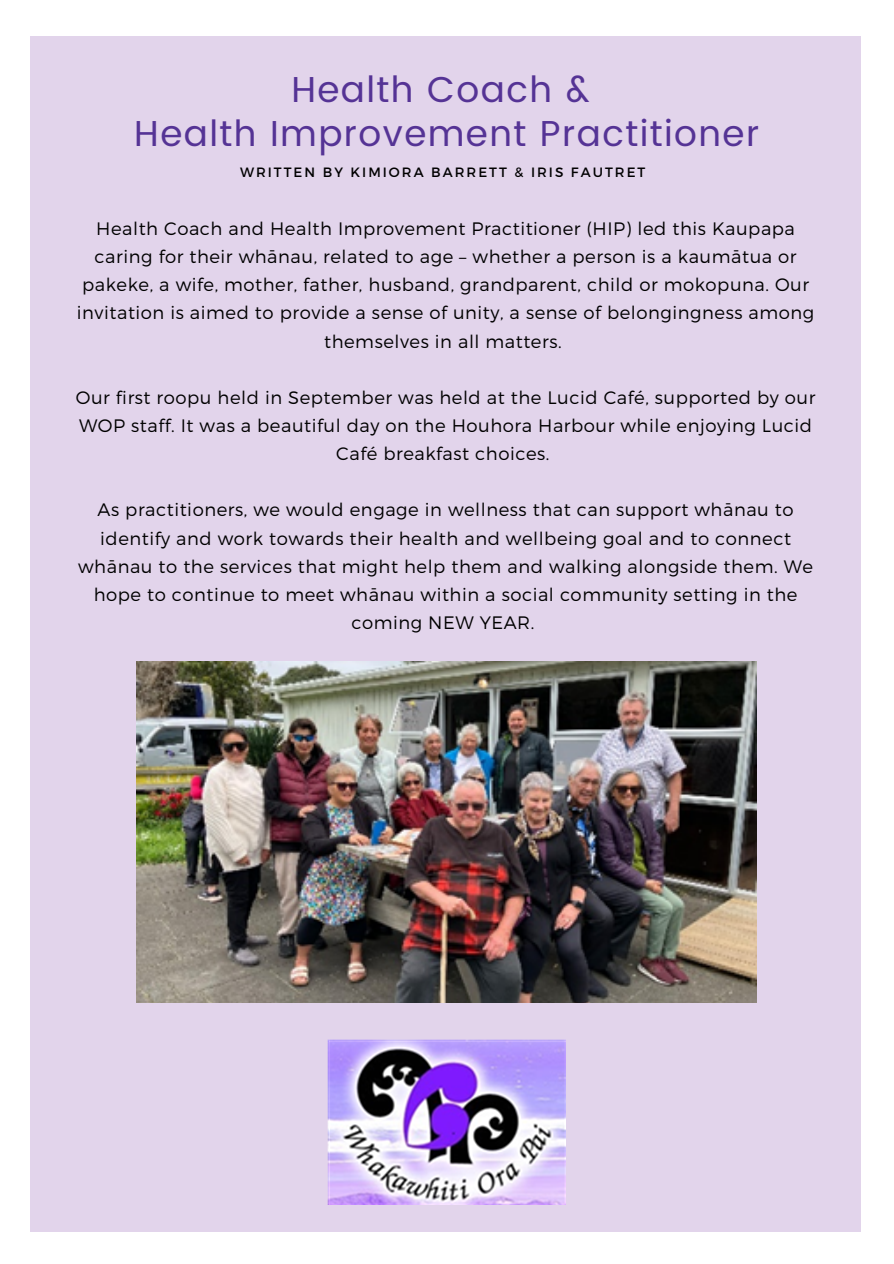
<style>
.page{position:relative;width:894px;height:1264px;background:#fff}
.page>*{position:absolute;margin:0;border:0;box-sizing:border-box;transform-origin:0 0}
.t1{font:36px/43.8px "Poppins";letter-spacing:.04em;color:#553395;text-align:center}
.t2{font:300 18px/28.2px "Montserrat";letter-spacing:.03em;color:#000;text-align:center}
.t3{font:13.5px "Montserrat";letter-spacing:.15em;color:#000}
</style>
<div class="page">
<div style="left:30px;top:37px;width:830px;height:1195px;background:#e2d4eb"></div>
<img style="left:136px;top:661px;width:620px;height:341px">
<img style="left:327px;top:1039px;width:239px;height:166px">
<p class="t1" style="left:134px;top:68px;width:626px">Health Coach &amp;<br>Health Improvement Practitioner</p>
<h1 class="t3" style="left:240px;top:164px;width:407px">WRITTEN BY KIMIORA BARRETT &amp; IRIS FAUTRET</h1>
<p class="t2" style="left:77px;top:213px;width:738px">Health Coach and Health Improvement Practitioner (HIP) led this Kaupapa caring for their whānau, related to age – whether a person is a kaumātua or pakeke, a wife, mother, father, husband, grandparent, child or mokopuna. Our invitation is aimed to provide a sense of unity, a sense of belongingness among themselves in all matters.</p>
<h2 class="t2" style="left:76px;top:382px;width:741px">Our first roopu held in September was held at the Lucid Café, supported by our<br>WOP staff. It was a beautiful day on the Houhora Harbour while enjoying Lucid<br>Café breakfast choices.</h2>
<h2 class="t2" style="left:78px;top:495px;width:736px">As practitioners, we would engage in wellness that can support whānau to identify and work towards their health and wellbeing goal and to connect whānau to the services that might help them and walking alongside them. We hope to continue to meet whānau within a social community setting in the coming NEW YEAR.</h2>
</div>
